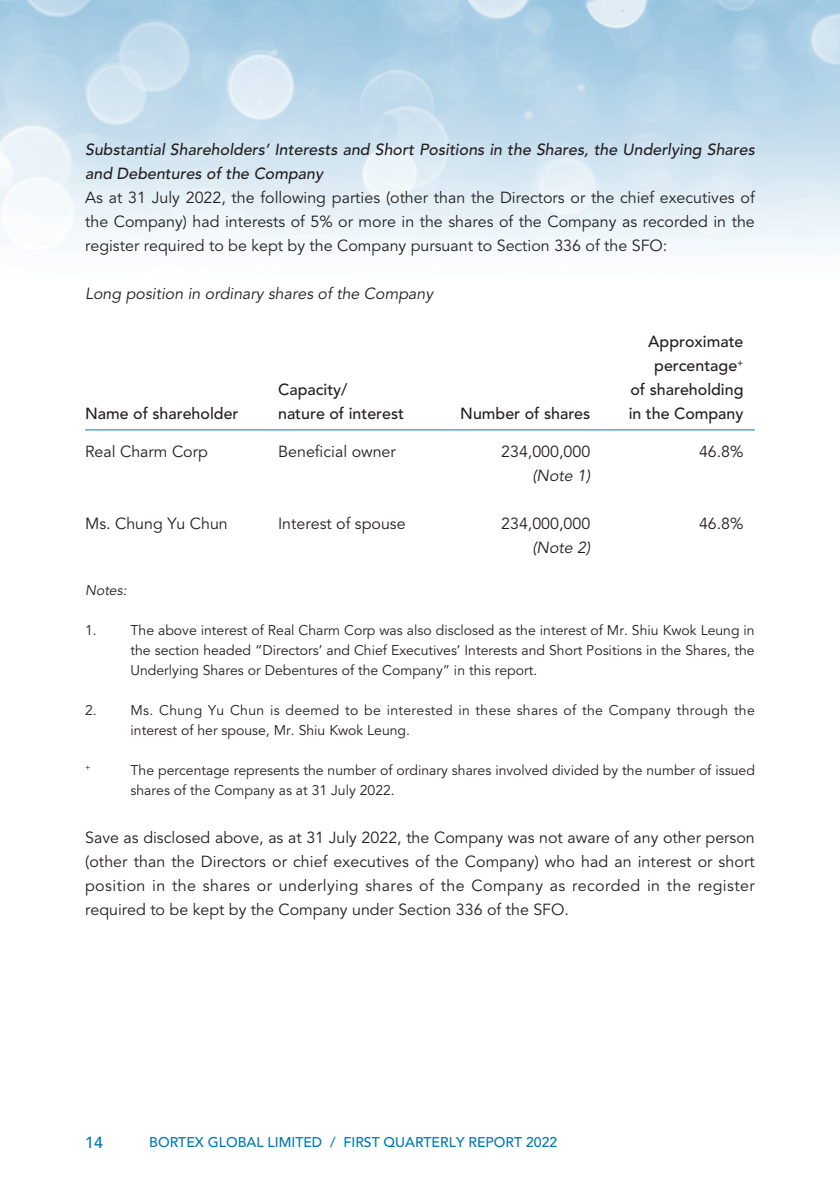
<style>
.page{position:relative;width:840px;height:1191px;background:#fff}
.page>*{position:absolute;margin:0;border:0;box-sizing:border-box;transform-origin:0 0}
._00_txt{font:16px/24px "Avenir LT Std";color:#231f20;text-align:justify}
._03_H3{font:italic 500 16px/24px "Avenir LT Std";color:#231f20}
._50_Table_txt{font:500 16px "Avenir LT Std";color:#231f20}
._50_Table_txt-2{font:16px "Avenir LT Std";color:#231f20}
._04_H4{font:italic 16px "Avenir LT Std";color:#231f20}
._50_Table_txt-3{font:italic 16px "Avenir LT Std";color:#231f20}
.t1{font:500 16px "Avenir LT Std";color:#0078ae}
._06_Notes{font:14px/20px "Avenir LT Std";color:#231f20;text-align:justify}
._06_Notes-2{font:14px/20px "Avenir LT Std";letter-spacing:.02em;color:#231f20}
.t2{font:500 14px "Avenir LT Std";color:#0078ae}
._06_Notes-3{font:italic 14px "Avenir LT Std";color:#231f20}
._06_Notes-4{font:8.2px "Avenir LT Std";color:#231f20}
</style>
<div class="page">
<img style="left:0;top:0;width:839px;height:431px">
<hr style="left:85px;top:429px;width:193px;height:1px;background:#0078ae">
<hr style="left:278px;top:429px;width:170px;height:1px;background:#0078ae">
<hr style="left:448px;top:429px;width:153px;height:1px;background:#0078ae">
<hr style="left:601px;top:429px;width:153px;height:1px;background:#0078ae">
<p class="_03_H3" style="left:85px;top:138px;width:670px">Substantial Shareholders’ Interests and Short Positions in the Shares, the Underlying Shares and Debentures of the Company</p>
<p class="_00_txt" style="left:85px;top:186px;width:670px">As at 31 July 2022, the following parties (other than the Directors or the chief executives of the Company) had interests of 5% or more in the shares of the Company as recorded in the register required to be kept by the Company pursuant to Section 336 of the SFO:</p>
<p class="_04_H4" style="left:85px;top:284px;width:349px">Long position in ordinary shares of the Company</p>
<p class="_50_Table_txt" style="left:85px;top:404px;width:155px">Name of shareholder</p>
<p class="_50_Table_txt" style="left:278px;top:380px;width:71px">Capacity/</p>
<p class="_50_Table_txt" style="left:278px;top:404px;width:127px">nature of interest</p>
<p class="_50_Table_txt" style="left:460px;top:404px;width:131px">Number of shares</p>
<p class="_50_Table_txt-2" style="left:85px;top:442px;width:124px">Real Charm Corp</p>
<p class="_50_Table_txt-2" style="left:278px;top:442px;width:119px">Beneficial owner</p>
<p class="_50_Table_txt-2" style="left:501px;top:442px;width:90px">234,000,000</p>
<p class="_50_Table_txt-3" style="left:532px;top:466px;width:59px">(Note 1)</p>
<p class="_50_Table_txt-2" style="left:85px;top:514px;width:144px">Ms. Chung Yu Chun</p>
<p class="_50_Table_txt-2" style="left:278px;top:514px;width:129px">Interest of spouse</p>
<p class="_50_Table_txt-2" style="left:501px;top:514px;width:90px">234,000,000</p>
<p class="_50_Table_txt-3" style="left:532px;top:538px;width:59px">(Note 2)</p>
<p class="_50_Table_txt" style="left:648px;top:332px;width:97px">Approximate</p>
<p class="_50_Table_txt" style="left:653px;top:356px;width:91px">percentage<sup>+</sup></p>
<p class="_50_Table_txt" style="left:630px;top:380px;width:114px">of shareholding</p>
<p class="_50_Table_txt" style="left:628px;top:404px;width:116px">in the Company</p>
<p class="_50_Table_txt-2" style="left:698px;top:442px;width:46px">46.8%</p>
<p class="_50_Table_txt-2" style="left:698px;top:514px;width:46px">46.8%</p>
<p class="_06_Notes-3" style="left:85px;top:582px;width:43px">Notes:</p>
<p class="_06_Notes" style="left:85px;top:620px;width:13px">1.</p>
<p class="_06_Notes" style="left:130px;top:620px;width:625px">The above interest of Real Charm Corp was also disclosed as the interest of Mr. Shiu Kwok Leung in the section headed “Directors’ and Chief Executives’ Interests and Short Positions in the Shares, the Underlying Shares or Debentures of the Company” in this report.</p>
<p class="_06_Notes" style="left:85px;top:700px;width:13px">2.</p>
<p class="_06_Notes-2" style="left:130px;top:700px;width:625px">Ms. Chung Yu Chun is deemed to be interested in these shares of the Company through the interest of her spouse, Mr. Shiu Kwok Leung.</p>
<p class="_06_Notes-4" style="left:85px;top:762px;width:7px">+</p>
<p class="_06_Notes" style="left:130px;top:760px;width:625px">The percentage represents the number of ordinary shares involved divided by the number of issued shares of the Company as at 31 July 2022.</p>
<p class="_00_txt" style="left:85px;top:825px;width:670px">Save as disclosed above, as at 31 July 2022, the Company was not aware of any other person (other than the Directors or chief executives of the Company) who had an interest or short position in the shares or underlying shares of the Company as recorded in the register required to be kept by the Company under Section 336 of the SFO.</p>
<p class="t1" style="left:85px;top:1133px;width:19px">14</p>
<p class="t2" style="left:149px;top:1133px;width:409px">BORTEX GLOBAL LIMITED / FIRST QUARTERLY REPORT 2022</p>
</div>
